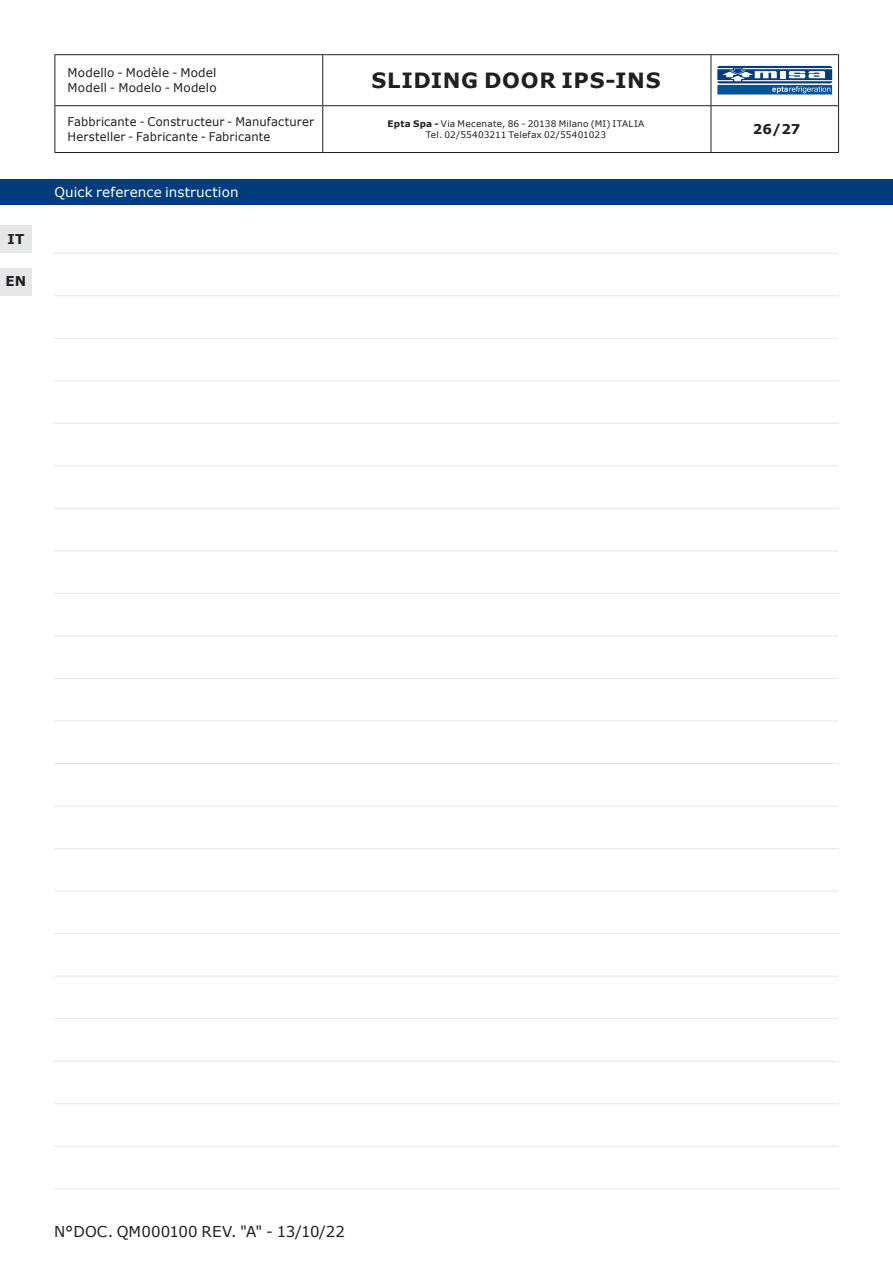
<style>
.page{position:relative;width:893px;height:1263px;background:#fff}
.page>*{position:absolute;margin:0;border:0;box-sizing:border-box;transform-origin:0 0}
.t1{font:700 21px "Verdana";letter-spacing:.03em;color:#231f20}
.t2{font:15px "Verdana";letter-spacing:.005em;color:#231f20}
.t3{font:13.5px "Verdana";letter-spacing:.01em;color:#fff}
.t4{font:700 13.5px "Verdana";letter-spacing:.005em;color:#231f20}
.t5{font:12px/14.7px "Verdana";letter-spacing:.015em;color:#231f20;scale:.96 1}
.t6{font:12px/14.7px "Verdana";letter-spacing:.015em;color:#231f20}
.t7{font:9px/10.9px "Verdana";letter-spacing:.02em;color:#231f20;text-align:center}
.s1{font-weight:700}
</style>
<div class="page">
<hr style="left:54px;top:54px;width:269px;height:1px;background:#231f20">
<hr style="left:54px;top:55px;width:1px;height:50px;background:#231f20">
<hr style="left:323px;top:54px;width:388px;height:1px;background:#231f20">
<hr style="left:322px;top:55px;width:1px;height:50px;background:#231f20">
<hr style="left:711px;top:54px;width:128px;height:1px;background:#231f20">
<hr style="left:711px;top:55px;width:1px;height:50px;background:#231f20">
<hr style="left:838px;top:55px;width:1px;height:50px;background:#231f20">
<hr style="left:54px;top:105px;width:269px;height:1px;background:#231f20">
<hr style="left:54px;top:106px;width:1px;height:46px;background:#231f20">
<hr style="left:323px;top:105px;width:388px;height:1px;background:#231f20">
<hr style="left:322px;top:106px;width:1px;height:46px;background:#231f20">
<hr style="left:711px;top:105px;width:128px;height:1px;background:#231f20">
<hr style="left:711px;top:106px;width:1px;height:46px;background:#231f20">
<hr style="left:838px;top:106px;width:1px;height:46px;background:#231f20">
<hr style="left:54px;top:152px;width:269px;height:1px;background:#231f20">
<hr style="left:323px;top:152px;width:388px;height:1px;background:#231f20">
<hr style="left:711px;top:152px;width:128px;height:1px;background:#231f20">
<svg style="left:717px;top:66px;width:115px;height:28px;background:#5281af"></svg>
<div style="left:0;top:225px;width:32px;height:28px;background:#e6e7e9"></div>
<div style="left:0;top:268px;width:32px;height:28px;background:#e6e7e9"></div>
<div style="left:0;top:179px;width:893px;height:25px;background:#013d7d"></div>
<hr style="left:892px;top:442px;width:1px;height:98px;background:#003a78">
<hr style="left:54px;top:253px;width:784px;height:1px;background:#e6e7e9">
<hr style="left:54px;top:508px;width:784px;height:1px;background:#e6e7e9">
<hr style="left:54px;top:763px;width:784px;height:1px;background:#e6e7e9">
<hr style="left:54px;top:380px;width:784px;height:1px;background:#e6e7e9">
<hr style="left:54px;top:636px;width:784px;height:1px;background:#e6e7e9">
<hr style="left:54px;top:891px;width:784px;height:1px;background:#e6e7e9">
<hr style="left:54px;top:1103px;width:784px;height:1px;background:#e6e7e9">
<hr style="left:54px;top:338px;width:784px;height:1px;background:#e6e7e9">
<hr style="left:54px;top:593px;width:784px;height:1px;background:#e6e7e9">
<hr style="left:54px;top:848px;width:784px;height:1px;background:#e6e7e9">
<hr style="left:54px;top:1061px;width:784px;height:1px;background:#e6e7e9">
<hr style="left:54px;top:466px;width:784px;height:1px;background:#e6e7e9">
<hr style="left:54px;top:721px;width:784px;height:1px;background:#e6e7e9">
<hr style="left:54px;top:976px;width:784px;height:1px;background:#e6e7e9">
<hr style="left:54px;top:1188px;width:784px;height:1px;background:#e6e7e9">
<hr style="left:54px;top:295px;width:784px;height:1px;background:#e6e7e9">
<hr style="left:54px;top:551px;width:784px;height:1px;background:#e6e7e9">
<hr style="left:54px;top:806px;width:784px;height:1px;background:#e6e7e9">
<hr style="left:54px;top:1018px;width:784px;height:1px;background:#e6e7e9">
<hr style="left:54px;top:423px;width:784px;height:1px;background:#e6e7e9">
<hr style="left:54px;top:678px;width:784px;height:1px;background:#e6e7e9">
<hr style="left:54px;top:933px;width:784px;height:1px;background:#e6e7e9">
<hr style="left:54px;top:1146px;width:784px;height:1px;background:#e6e7e9">
<h3 class="t4" style="left:8px;top:229px;width:18px">IT</h3>
<h3 class="t4" style="left:6px;top:272px;width:22px">EN</h3>
<h3 class="t6" style="left:68px;top:66px;width:151px">Modello - Modèle - Model<br>Modell - Modelo - Modelo</h3>
<h1 class="t1" style="left:371px;top:66px;width:291px">SLIDING DOOR IPS-INS</h1>
<h3 class="t5" style="left:68px;top:115px;width:258px">Fabbricante - Constructeur - Manufacturer<br>Hersteller - Fabricante - Fabricante</h3>
<p class="t7" style="left:388px;top:118px;width:258px"><span class="s1">Epta Spa -</span> Via Mecenate, 86 - 20138 Milano (MI) ITALIA<br>Tel. 02/55403211 Telefax 02/55401023</p>
<h3 class="t4" style="left:753px;top:120px;width:49px">26/27</h3>
<h3 class="t3" style="left:54px;top:183px;width:186px">Quick reference instruction</h3>
<h2 class="t2" style="left:54px;top:1221px;width:292px">N°DOC. QM000100 REV. "A" - 13/10/22</h2>
</div>
